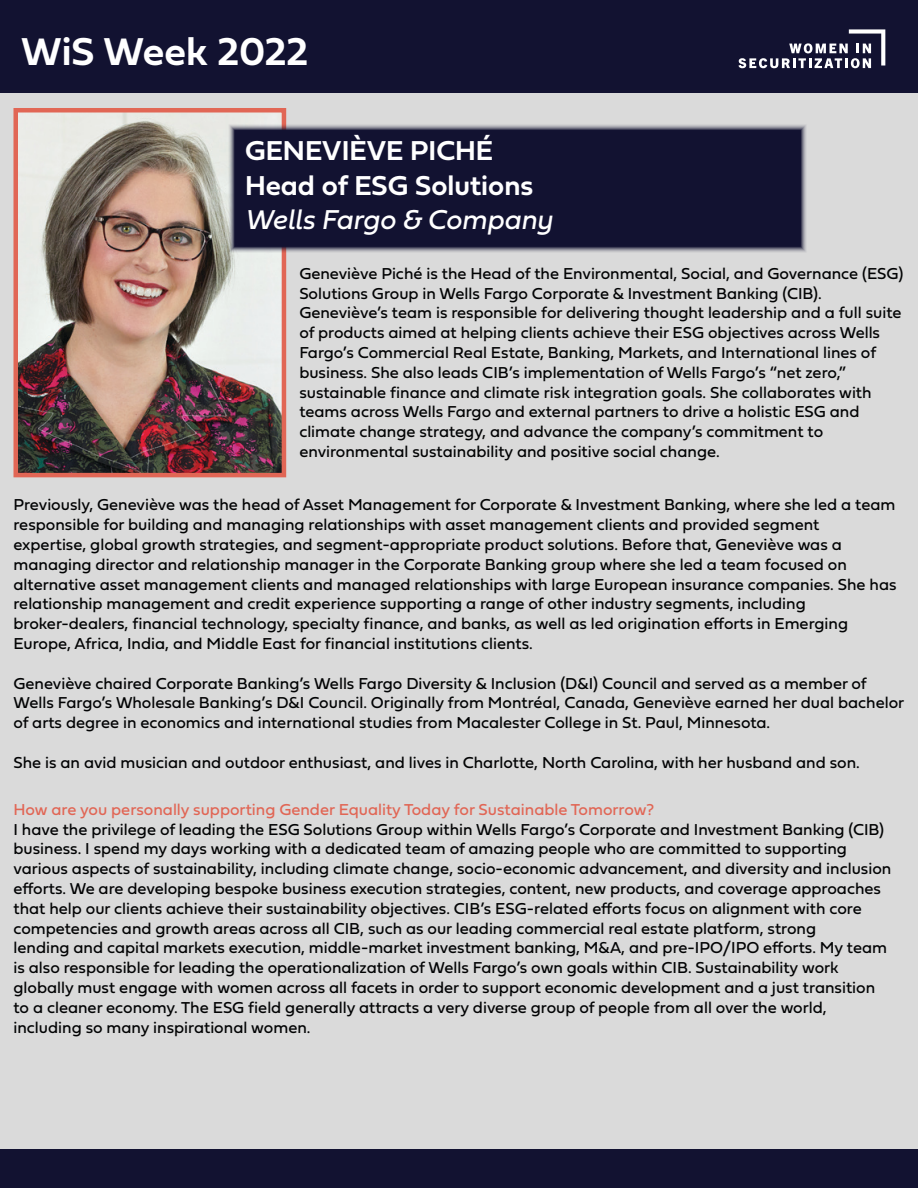
<style>
.page{position:relative;width:918px;height:1188px;background:#fff}
.page>*{position:absolute;margin:0;border:0;box-sizing:border-box;transform-origin:0 0}
.t1{font:40.5px "Fieldwork Geo Demibold";color:#fff}
.t2{font:28.5px "Fieldwork Geo Demibold";color:#fff}
.t3{font:italic 28.5px "Fieldwork";color:#fff}
.t4{font:16.5px/19.8px "Fieldwork Geo Regular";color:#020304}
.t5{font:16.5px "Fieldwork Geo Regular";color:#e16655}
</style>
<div class="page">
<div style="left:0;top:1px;width:918px;height:1187px;background:#dadada"></div>
<div style="left:0;top:1149px;width:918px;height:39px;background:#121231"></div>
<div style="left:0;top:0;width:918px;height:93px;background:#121231"></div>
<svg style="left:738px;top:29px;width:147px;height:39px"></svg>
<img style="left:19px;top:113px;width:262px;height:359px">
<div style="left:14px;top:108px;width:272px;height:369px;border:4px solid #e16655"></div>
<div style="left:228px;top:123px;width:579px;height:130px;background:#121231"></div>
<p class="t1" style="left:21px;top:19px;width:289px">WiS Week 2022</p>
<p class="t2" style="left:245px;top:129px;width:250px">GENEVIÈVE PICHÉ</p>
<p class="t2" style="left:245px;top:163px;width:290px">Head of ESG Solutions</p>
<p class="t3" style="left:245px;top:197px;width:309px">Wells Fargo &amp; Company</p>
<p class="t4" style="left:299px;top:263px;width:606px">Geneviève Piché is the Head of the Environmental, Social, and Governance (ESG)<br>Solutions Group in Wells Fargo Corporate &amp; Investment Banking (CIB).<br>Geneviève’s team is responsible for delivering thought leadership and a full suite of products aimed at helping clients achieve their ESG objectives across Wells Fargo’s Commercial Real Estate, Banking, Markets, and International lines of business. She also leads CIB’s implementation of Wells Fargo’s “net zero,” sustainable finance and climate risk integration goals. She collaborates with teams across Wells Fargo and external partners to drive a holistic ESG and climate change strategy, and advance the company’s commitment to environmental sustainability and positive social change.</p>
<p class="t4" style="left:14px;top:494px;width:885px">Previously, Geneviève was the head of Asset Management for Corporate &amp; Investment Banking, where she led a team responsible for building and managing relationships with asset management clients and provided segment<br>expertise, global growth strategies, and segment-appropriate product solutions. Before that, Geneviève was a managing director and relationship manager in the Corporate Banking group where she led a team focused on alternative asset management clients and managed relationships with large European insurance companies. She has relationship management and credit experience supporting a range of other industry segments, including broker-dealers, financial technology, specialty finance, and banks, as well as led origination efforts in Emerging Europe, Africa, India, and Middle East for financial institutions clients.</p>
<p class="t4" style="left:14px;top:672px;width:892px">Geneviève chaired Corporate Banking’s Wells Fargo Diversity &amp; Inclusion (D&amp;I) Council and served as a member of<br>Wells Fargo’s Wholesale Banking’s D&amp;I Council. Originally from Montréal, Canada, Geneviève earned her dual bachelor of arts degree in economics and international studies from Macalester College in St. Paul, Minnesota.</p>
<p class="t4" style="left:14px;top:752px;width:848px">She is an avid musician and outdoor enthusiast, and lives in Charlotte, North Carolina, with her husband and son.</p>
<p class="t5" style="left:14px;top:796px;width:642px">How are you personally supporting Gender Equality Today for Sustainable Tomorrow?</p>
<p class="t4" style="left:14px;top:819px;width:879px">I have the privilege of leading the ESG Solutions Group within Wells Fargo’s Corporate and Investment Banking (CIB) business. I spend my days working with a dedicated team of amazing people who are committed to supporting various aspects of sustainability, including climate change, socio-economic advancement, and diversity and inclusion efforts. We are developing bespoke business execution strategies, content, new products, and coverage approaches that help our clients achieve their sustainability objectives. CIB’s ESG-related efforts focus on alignment with core competencies and growth areas across all CIB, such as our leading commercial real estate platform, strong<br>lending and capital markets execution, middle-market investment banking, M&amp;A, and pre-IPO/IPO efforts. My team is also responsible for leading the operationalization of Wells Fargo’s own goals within CIB. Sustainability work globally must engage with women across all facets in order to support economic development and a just transition to a cleaner economy. The ESG field generally attracts a very diverse group of people from all over the world, including so many inspirational women.</p>
</div>
